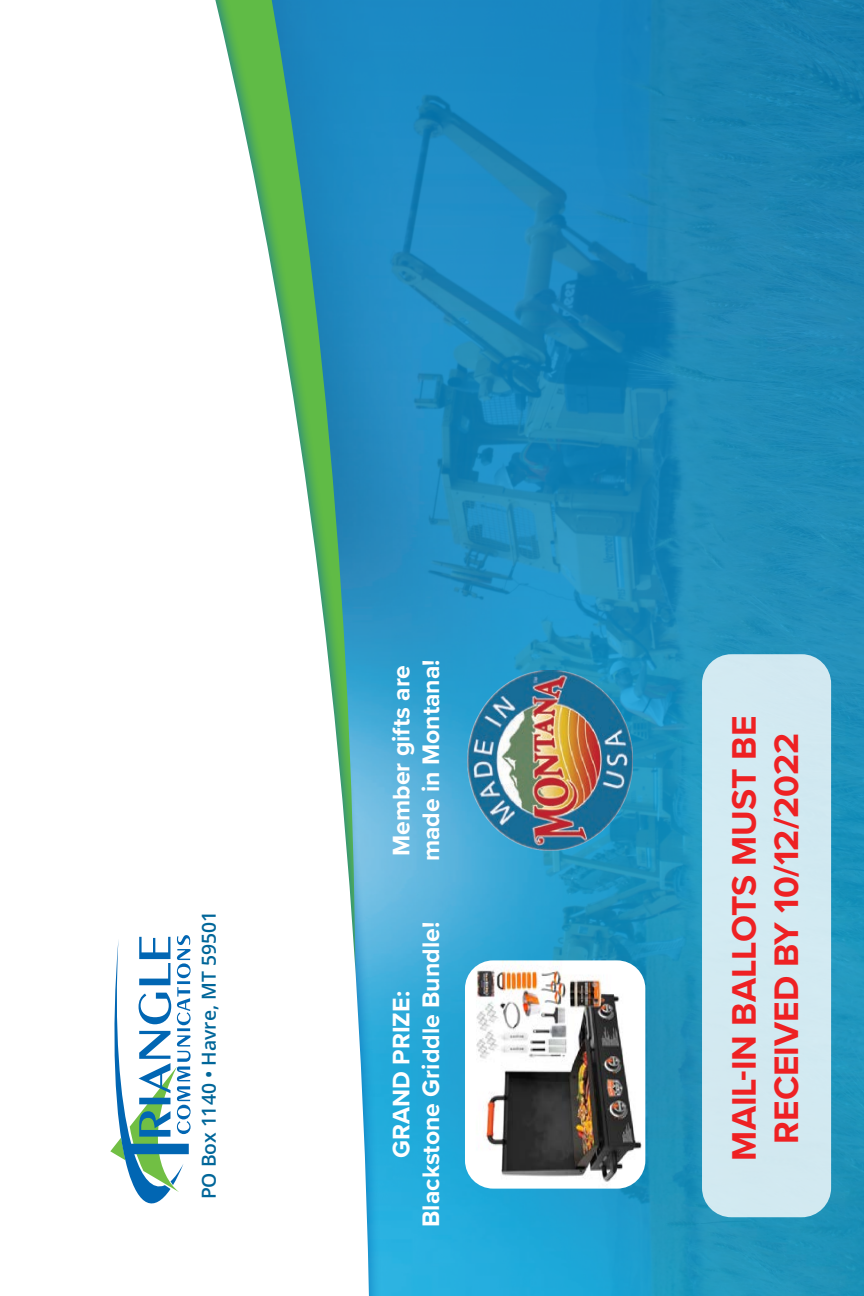
<style>
.page{position:relative;width:864px;height:1296px;background:#fff}
.page>*{position:absolute;margin:0;border:0;box-sizing:border-box;transform-origin:0 0}
.t1{font:700 35.2px/42.4px "Proxima Nova";color:#ee2123;text-align:center}
.t2{font:700 24.8px/29.8px "Proxima Nova";color:#fff}
.t3{font:600 19.4px "Open Sans";color:#069}
</style>
<div class="page">
<img style="left:506px;top:0;width:358px;height:1296px">
<svg style="left:369px;top:0;width:137px;height:1296px;background:#2b9acc"></svg>
<svg style="left:149px;top:0;width:220px;height:1296px"></svg>
<svg style="left:110px;top:935px;width:81px;height:268px"></svg>
<img style="left:467px;top:671px;width:165px;height:179px">
<img style="left:465px;top:960px;width:180px;height:229px">
<div style="left:702px;top:654px;width:129px;height:563px;background:#d2e9f1;border-radius:29px"></div>
<p class="t3" style="left:196px;top:1199px;width:290px;rotate:-90deg">PO Box 1140 • Havre, MT 59501</p>
<p class="t2" style="left:386px;top:861px;width:203px;rotate:-90deg">Member gifts are made in Montana!</p>
<p class="t2" style="left:386px;top:1158px;width:168px;rotate:-90deg">GRAND PRIZE:</p>
<p class="t2" style="left:416px;top:1227px;width:306px;rotate:-90deg">Blackstone Griddle Bundle!</p>
<p class="t1" style="left:722px;top:1161px;width:446px;rotate:-90deg">MAIL-IN BALLOTS MUST BE<br>RECEIVED BY 10/12/2022</p>
</div>
